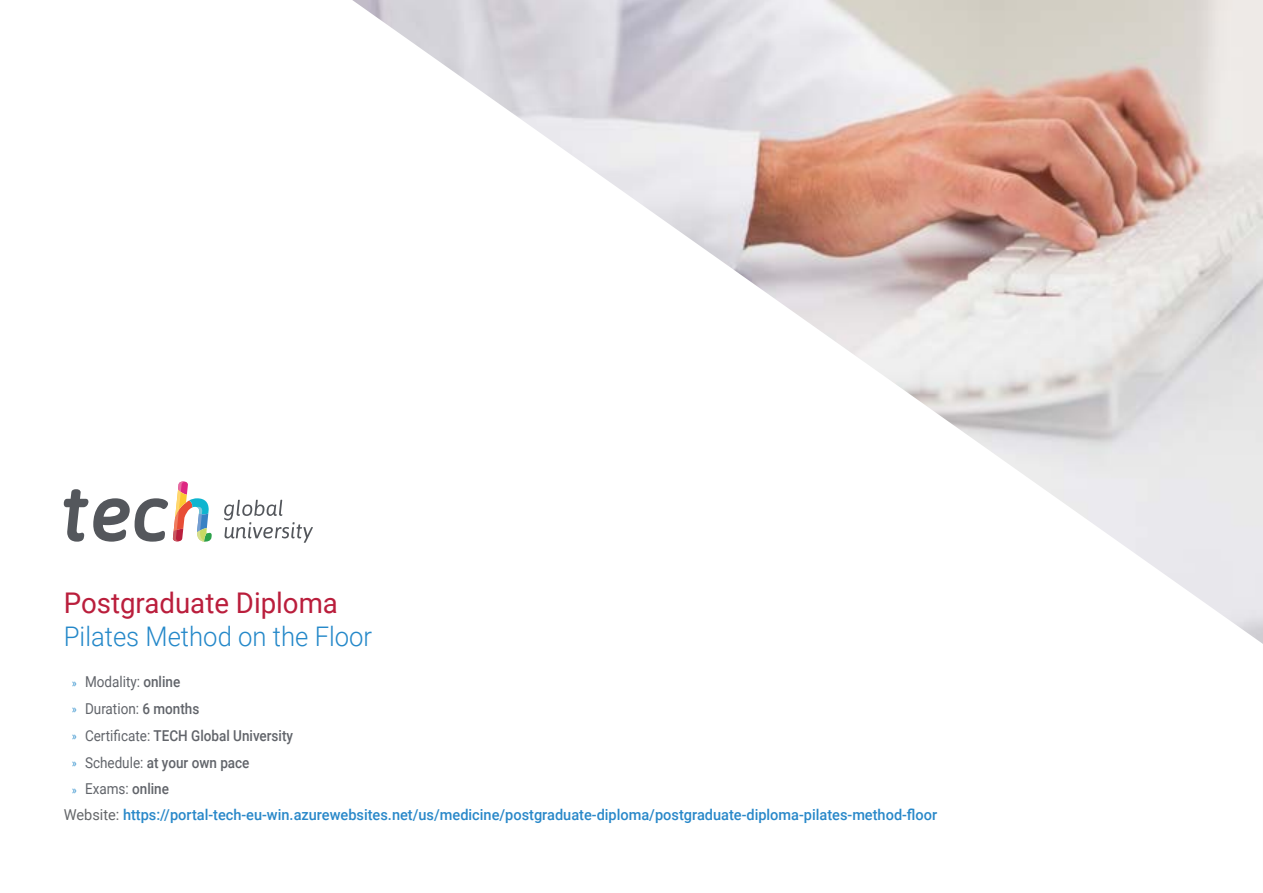
<style>
.page{position:relative;width:1263px;height:893px;background:#fff}
.page>*{position:absolute;margin:0;border:0;box-sizing:border-box;transform-origin:0 0}
.t1{font:28.5px "Roboto";color:#ba1e3c}
.t2{font:300 27px "Roboto";color:#2488c9;scale:.95 1}
.t3{font:500 15px "Roboto";color:#2988c9}
.t4{font:500 15px "Roboto";color:#61646a;scale:.9 1}
.t5{font:15px "Roboto";color:#61646a;scale:.9 1}
.s1{font-family:"Myriad Pro";font-size:12px;color:#2488c9}
.s2{font-weight:500}
.s3{font-family:"Myriad Pro";font-weight:400;font-size:12px;color:#2488c9}
.s4{font-weight:400}
.s5{font-weight:400;color:#646669}
</style>
<div class="page">
<img style="left:352px;top:0;width:911px;height:644px">
<svg style="left:224px;top:500px;width:89px;height:43px"></svg>
<svg style="left:64px;top:481px;width:148px;height:61px"></svg>
<h1 class="t1" style="left:64px;top:583px;width:276px">Postgraduate Diploma</h1>
<h2 class="t2" style="left:64px;top:617px;width:326px">Pilates Method on the Floor</h2>
<p class="t5" style="left:72px;top:672px;width:121px"><span class="s1">»</span> Modality: <span class="s2">online</span></p>
<p class="t5" style="left:72px;top:698px;width:143px"><span class="s1">»</span> Duration: <span class="s2">6 months</span></p>
<p class="t4" style="left:72px;top:725px;width:247px"><span class="s3">»</span> <span class="s4">Certificate:</span> TECH Global University</p>
<p class="t4" style="left:72px;top:752px;width:198px"><span class="s3">»</span> <span class="s4">Schedule:</span> at your own pace</p>
<p class="t5" style="left:72px;top:779px;width:109px"><span class="s1">»</span> Exams: <span class="s2">online</span></p>
<p class="t3" style="left:64px;top:805px;width:875px"><span class="s5">Website:</span> https://portal-tech-eu-win.azurewebsites.net/us/medicine/postgraduate-diploma/postgraduate-diploma-pilates-method-floor</p>
</div>
